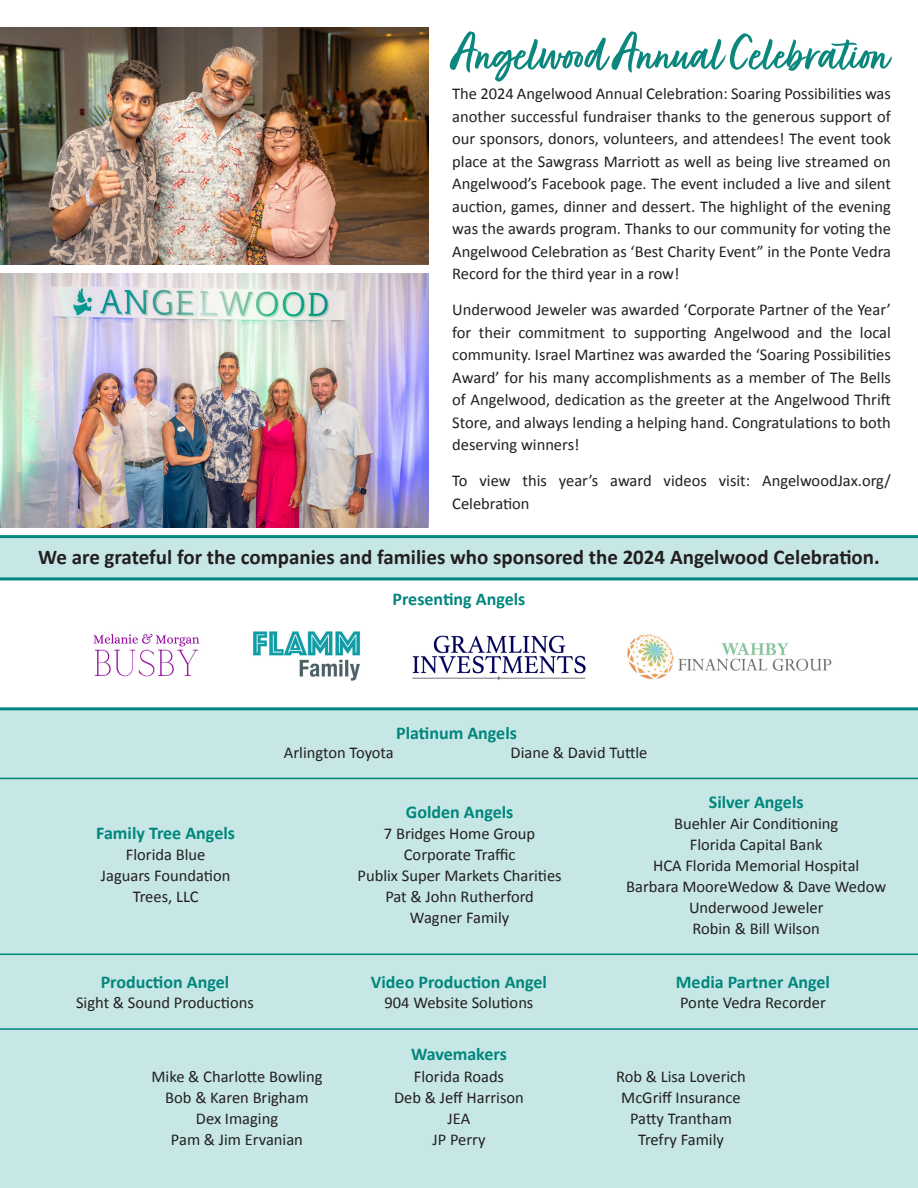
<style>
.page{position:relative;width:918px;height:1188px;background:#fff}
.page>*{position:absolute;margin:0;border:0;box-sizing:border-box;transform-origin:0 0}
.t1{font:57px "Fave Script Bold Pro";color:#0b877e}
.t2{font:700 21px "Calibri";color:#231f20}
.t3{font:700 18px "Calibri";color:#00867d}
.t4{font:16.5px/22.5px "Calibri";color:#231f20;text-align:justify}
</style>
<div class="page">
<div style="left:0;top:537px;width:918px;height:42px;background:#c6e7e5"></div>
<div style="left:0;top:708px;width:918px;height:480px;background:#c6e7e5"></div>
<img style="left:0;top:27px;width:429px;height:237px">
<img style="left:0;top:274px;width:429px;height:253px">
<img style="left:93px;top:633px;width:107px;height:44px">
<img style="left:253px;top:631px;width:108px;height:50px">
<img style="left:412px;top:635px;width:174px;height:46px">
<img style="left:627px;top:634px;width:205px;height:46px">
<hr style="left:0;top:778px;width:918px;height:1px;background:#00867d">
<hr style="left:0;top:707px;width:918px;height:3px;background:#00867d">
<hr style="left:0;top:535px;width:918px;height:3px;background:#00867d">
<hr style="left:0;top:577px;width:918px;height:3px;background:#00867d">
<hr style="left:0;top:954px;width:918px;height:1px;background:#00867d">
<hr style="left:0;top:1028px;width:918px;height:2px;background:#00867d">
<p class="t1" style="left:453px;top:23px;width:439px">Angelwood Annual Celebration</p>
<p class="t4" style="left:452px;top:83px;width:440px">The 2024 Angelwood Annual Celebration: Soaring Possibilities was another successful fundraiser thanks to the generous support of our sponsors, donors, volunteers, and attendees! The event took place at the Sawgrass Marriott as well as being live streamed on Angelwood’s Facebook page. The event included a live and silent auction, games, dinner and dessert. The highlight of the evening was the awards program. Thanks to our community for voting the Angelwood Celebration as ‘Best Charity Event” in the Ponte Vedra Record for the third year in a row!</p>
<p class="t4" style="left:452px;top:299px;width:440px">Underwood Jeweler was awarded ‘Corporate Partner of the Year’ for their commitment to supporting Angelwood and the local community. Israel Martinez was awarded the ‘Soaring Possibilities Award’ for his many accomplishments as a member of The Bells of Angelwood, dedication as the greeter at the Angelwood Thrift Store, and always lending a helping hand. Congratulations to both deserving winners!</p>
<p class="t4" style="left:452px;top:470px;width:440px">To view this year’s award videos visit: AngelwoodJax.org/<br>Celebration</p>
<p class="t2" style="left:38px;top:544px;width:843px">We are grateful for the companies and families who sponsored the 2024 Angelwood Celebration.</p>
<p class="t3" style="left:393px;top:587px;width:134px">Presenting Angels</p>
<p class="t3" style="left:396px;top:721px;width:122px">Platinum Angels</p>
<p class="t3" style="left:96px;top:822px;width:140px">Family Tree Angels</p>
<p class="t4" style="left:126px;top:844px;width:81px">Florida Blue</p>
<p class="t4" style="left:101px;top:865px;width:131px">Jaguars Foundation</p>
<p class="t4" style="left:133px;top:886px;width:67px">Trees, LLC</p>
<p class="t4" style="left:284px;top:741px;width:111px">Arlington Toyota</p>
<p class="t4" style="left:511px;top:741px;width:138px">Diane &amp; David Tuttle</p>
<p class="t3" style="left:406px;top:801px;width:109px">Golden Angels</p>
<p class="t4" style="left:384px;top:823px;width:153px">7 Bridges Home Group</p>
<p class="t4" style="left:404px;top:844px;width:113px">Corporate Traffic</p>
<p class="t4" style="left:358px;top:865px;width:206px">Publix Super Markets Charities</p>
<p class="t4" style="left:385px;top:886px;width:150px">Pat &amp; John Rutherford</p>
<p class="t4" style="left:410px;top:907px;width:101px">Wagner Family</p>
<p class="t3" style="left:709px;top:790px;width:96px">Silver Angels</p>
<p class="t4" style="left:674px;top:812px;width:166px">Buehler Air Conditioning</p>
<p class="t4" style="left:690px;top:833px;width:134px">Florida Capital Bank</p>
<p class="t4" style="left:653px;top:854px;width:208px">HCA Florida Memorial Hospital</p>
<p class="t4" style="left:626px;top:875px;width:262px">Barbara MooreWedow &amp; Dave Wedow</p>
<p class="t4" style="left:689px;top:896px;width:136px">Underwood Jeweler</p>
<p class="t4" style="left:693px;top:917px;width:129px">Robin &amp; Bill Wilson</p>
<p class="t3" style="left:101px;top:971px;width:130px">Production Angel</p>
<p class="t3" style="left:371px;top:971px;width:178px">Video Production Angel</p>
<p class="t3" style="left:676px;top:971px;width:156px">Media Partner Angel</p>
<p class="t4" style="left:76px;top:992px;width:179px">Sight &amp; Sound Productions</p>
<p class="t4" style="left:385px;top:992px;width:150px">904 Website Solutions</p>
<p class="t4" style="left:680px;top:992px;width:147px">Ponte Vedra Recorder</p>
<p class="t4" style="left:151px;top:1066px;width:173px">Mike &amp; Charlotte Bowling</p>
<p class="t4" style="left:165px;top:1087px;width:145px">Bob &amp; Karen Brigham</p>
<p class="t4" style="left:196px;top:1108px;width:84px">Dex Imaging</p>
<p class="t4" style="left:171px;top:1129px;width:134px">Pam &amp; Jim Ervanian</p>
<p class="t3" style="left:411px;top:1042px;width:97px">Wavemakers</p>
<p class="t4" style="left:414px;top:1066px;width:92px">Florida Roads</p>
<p class="t4" style="left:394px;top:1087px;width:131px">Deb &amp; Jeff Harrison</p>
<p class="t4" style="left:448px;top:1108px;width:24px">JEA</p>
<p class="t4" style="left:433px;top:1129px;width:54px">JP Perry</p>
<p class="t4" style="left:616px;top:1066px;width:131px">Rob &amp; Lisa Loverich</p>
<p class="t4" style="left:621px;top:1087px;width:121px">McGriff Insurance</p>
<p class="t4" style="left:630px;top:1108px;width:103px">Patty Trantham</p>
<p class="t4" style="left:638px;top:1129px;width:87px">Trefry Family</p>
</div>
